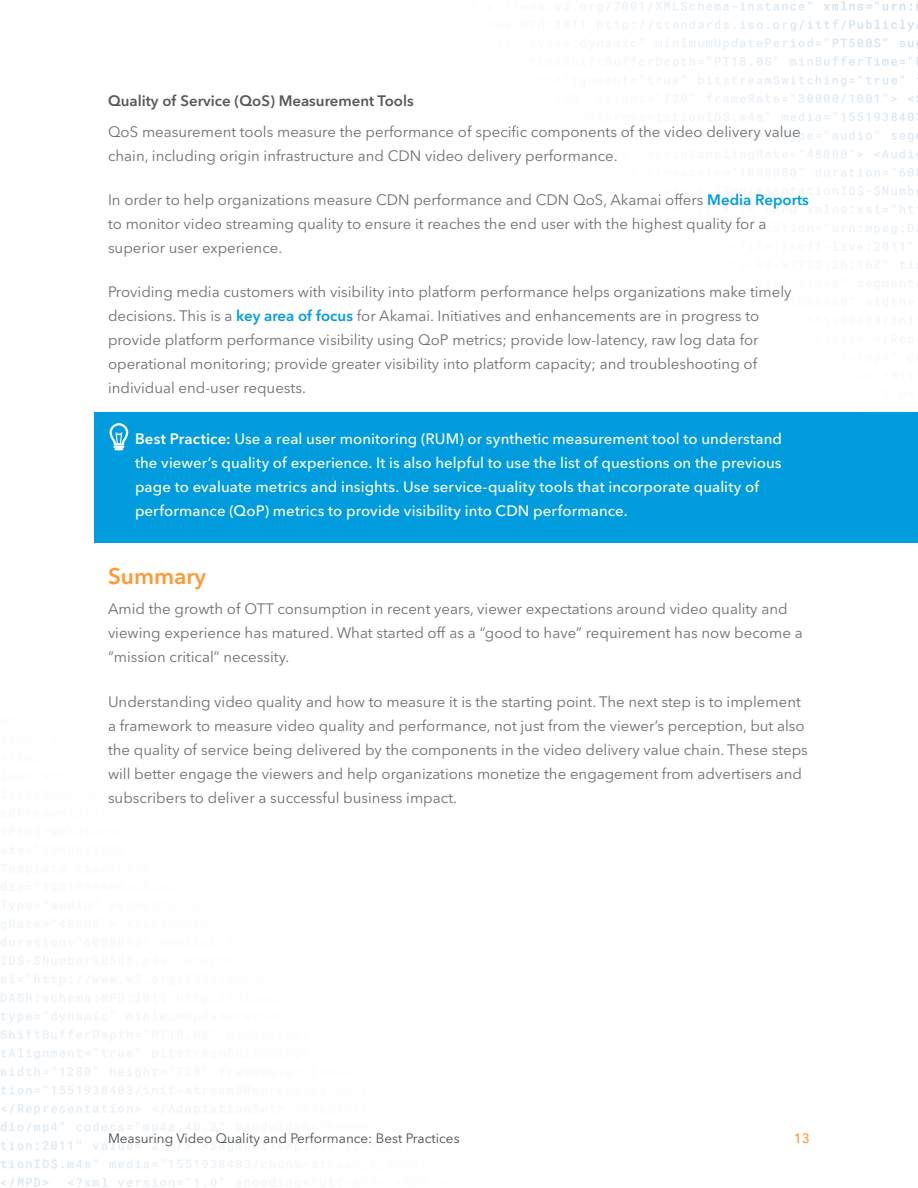
<style>
.page{position:relative;width:918px;height:1188px;background:#fff}
.page>*{position:absolute;margin:0;border:0;box-sizing:border-box;transform-origin:0 0}
.H1__HEADLINE{font:600 22.5px "Avenir Next LT Pro";color:#f93}
.Body{font:15px/24px "Avenir Next LT Pro";color:#6d6e71}
.Best_Practice{font:500 15px/24px "Avenir Next LT Pro";letter-spacing:.005em;color:#fff}
.H3__SUBSUBHEAD{font:600 15px "Avenir Next LT Pro";color:#57585a}
.t1{font:13.5px "Avenir Next LT Pro";color:#4b4c4d}
.t2{font:500 13.5px "Avenir Next LT Pro";color:#f93}
.s1{font-weight:600;color:#009cde}
.s2{font-weight:600}
</style>
<div class="page">
<img style="left:1px;top:848px;width:299px;height:340px">
<img style="left:555px;top:1px;width:363px;height:338px">
<div style="left:94px;top:412px;width:824px;height:131px;background:#009cde"></div>
<svg style="left:109px;top:423px;width:19px;height:27px"></svg>
<p class="H3__SUBSUBHEAD" style="left:108px;top:91px;width:307px">Quality of Service (QoS) Measurement Tools</p>
<p class="Body" style="left:108px;top:119px;width:694px">QoS measurement tools measure the performance of specific components of the video delivery value chain, including origin infrastructure and CDN video delivery performance.</p>
<p class="Body" style="left:108px;top:188px;width:702px">In order to help organizations measure CDN performance and CDN QoS, Akamai offers <span class="s1">Media Reports </span>to monitor video streaming quality to ensure it reaches the end user with the highest quality for a superior user experience.</p>
<p class="Body" style="left:108px;top:280px;width:685px">Providing media customers with visibility into platform performance helps organizations make timely decisions. This is a <span class="s1">key area of focus</span> for Akamai. Initiatives and enhancements are in progress to provide platform performance visibility using QoP metrics; provide low-latency, raw log data for operational monitoring; provide greater visibility into platform capacity; and troubleshooting of individual end-user requests.</p>
<p class="Best_Practice" style="left:135px;top:427px;width:649px"><span class="s2">Best Practice:</span> Use a real user monitoring (RUM) or synthetic measurement tool to understand the viewer’s quality of experience. It is also helpful to use the list of questions on the previous page to evaluate metrics and insights. Use service-quality tools that incorporate quality of performance (QoP) metrics to provide visibility into CDN performance.</p>
<p class="H1__HEADLINE" style="left:108px;top:562px;width:100px">Summary</p>
<p class="Body" style="left:108px;top:597px;width:696px">Amid the growth of OTT consumption in recent years, viewer expectations around video quality and viewing experience has matured. What started off as a “good to have” requirement has now become a “mission critical” necessity.</p>
<p class="Body" style="left:108px;top:689px;width:701px">Understanding video quality and how to measure it is the starting point. The next step is to implement a framework to measure video quality and performance, not just from the viewer’s perception, but also the quality of service being delivered by the components in the video delivery value chain. These steps will better engage the viewers and help organizations monetize the engagement from advertisers and subscribers to deliver a successful business impact.</p>
<p class="t1" style="left:108px;top:1131px;width:353px">Measuring Video Quality and Performance: Best Practices</p>
<p class="t2" style="left:794px;top:1131px;width:18px">13</p>
</div>
